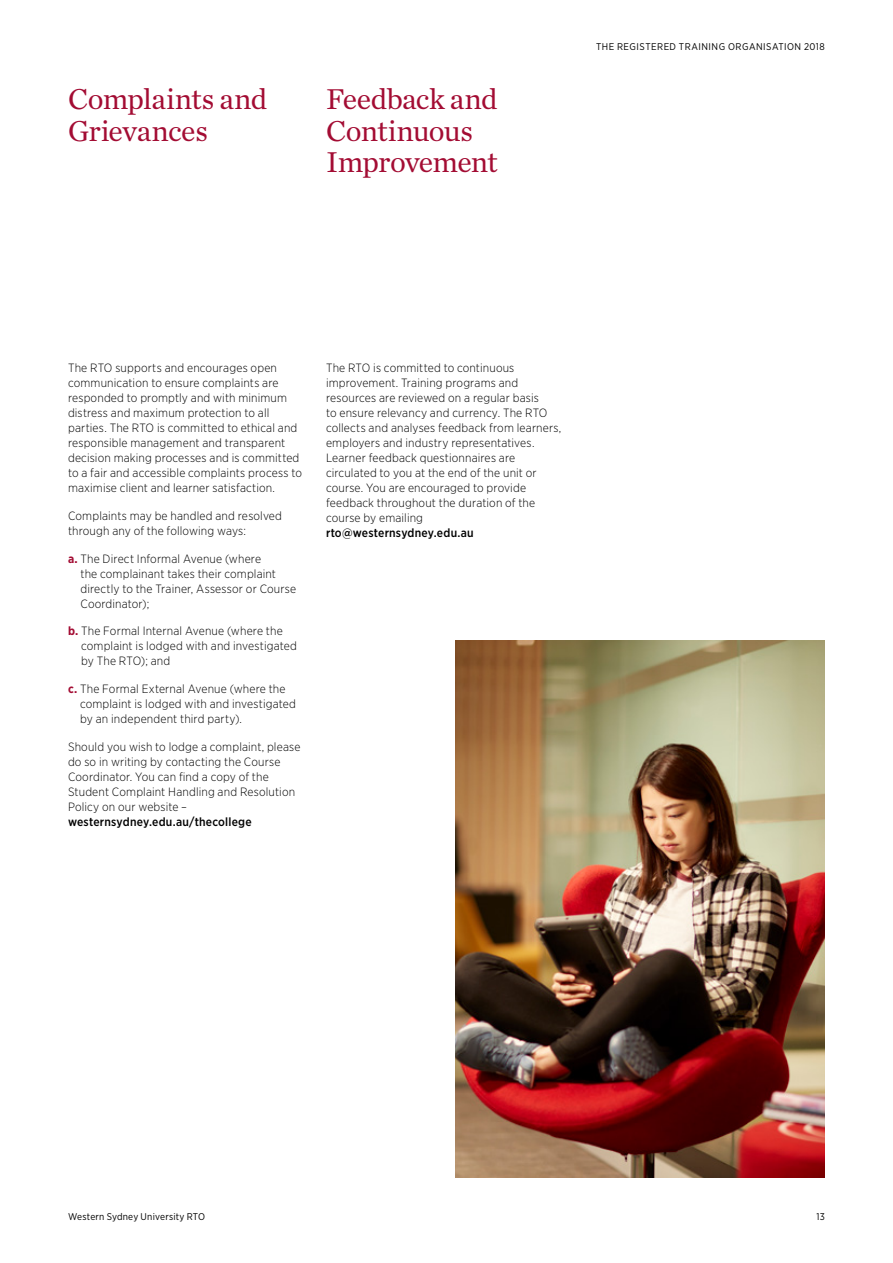
<style>
.page{position:relative;width:893px;height:1263px;background:#fff}
.page>*{position:absolute;margin:0;border:0;box-sizing:border-box;transform-origin:0 0}
.t1{font:30px/31.5px "Chronicle Text G1";letter-spacing:-.025em;color:#a30c33}
.t2{font:300 12px/15px "Gotham Narrow";letter-spacing:.015em;color:#000}
.t3{font:500 12px "Gotham Narrow";letter-spacing:.02em;color:#000}
.t4{font:9.75px "Gotham Narrow";letter-spacing:.04em;color:#000}
.t5{font:9.75px "Gotham Narrow";letter-spacing:.02em;color:#000}
.s1{font-weight:700;color:#a30c33}
</style>
<div class="page">
<img style="left:455px;top:640px;width:370px;height:538px">
<h1 class="t1" style="left:68px;top:82px;width:201px">Complaints and<br>Grievances</h1>
<h1 class="t1" style="left:326px;top:82px;width:174px">Feedback and<br>Continuous<br>Improvement</h1>
<p class="t4" style="left:596px;top:41px;width:230px">THE REGISTERED TRAINING ORGANISATION 2018</p>
<p class="t2" style="left:68px;top:360px;width:235px">The RTO supports and encourages open communication to ensure complaints are responded to promptly and with minimum distress and maximum protection to all parties. The RTO is committed to ethical and responsible management and transparent decision making processes and is committed to a fair and accessible complaints process to maximise client and learner satisfaction.</p>
<p class="t2" style="left:68px;top:508px;width:216px">Complaints may be handled and resolved through any of the following ways:</p>
<p class="t2" style="left:80px;top:551px;width:217px;text-indent:-12px"><span class="s1">a.</span> The Direct Informal Avenue (where<br>the complainant takes their complaint directly to the Trainer, Assessor or Course Coordinator);</p>
<p class="t2" style="left:81px;top:623px;width:217px;text-indent:-13px"><span class="s1">b.</span> The Formal Internal Avenue (where the complaint is lodged with and investigated by The RTO); and</p>
<p class="t2" style="left:80px;top:681px;width:217px;text-indent:-12px"><span class="s1">c.</span> The Formal External Avenue (where the complaint is lodged with and investigated by an independent third party).</p>
<p class="t2" style="left:68px;top:739px;width:234px">Should you wish to lodge a complaint, please do so in writing by contacting the Course Coordinator. You can find a copy of the Student Complaint Handling and Resolution Policy on our website –</p>
<p class="t3" style="left:68px;top:814px;width:185px">westernsydney.edu.au/thecollege</p>
<p class="t2" style="left:326px;top:360px;width:237px">The RTO is committed to continuous improvement. Training programs and resources are reviewed on a regular basis<br>to ensure relevancy and currency. The RTO collects and analyses feedback from learners, employers and industry representatives.<br>Learner feedback questionnaires are circulated to you at the end of the unit or course. You are encouraged to provide feedback throughout the duration of the course by emailing</p>
<p class="t3" style="left:326px;top:525px;width:149px">rto@westernsydney.edu.au</p>
<p class="t5" style="left:68px;top:1211px;width:139px">Western Sydney University RTO</p>
<p class="t4" style="left:817px;top:1211px;width:10px">13</p>
</div>
